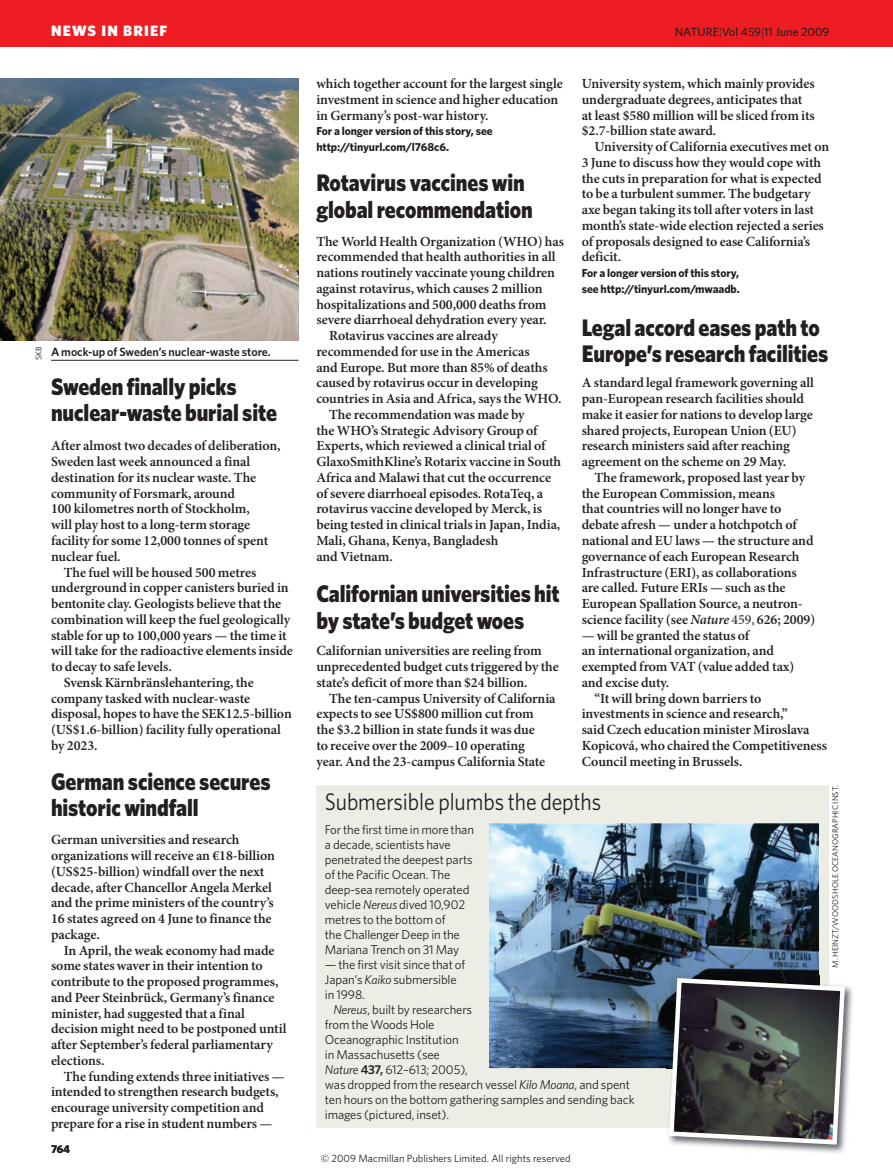
<style>
.page{position:relative;width:893px;height:1174px;background:#fff}
.page>*{position:absolute;margin:0;border:0;box-sizing:border-box;transform-origin:0 0}
.t1{font:900 24px/26.2px "Whitney";letter-spacing:-.005em;color:#231f20;scale:.9 1}
.t2{font:24px "Whitney";letter-spacing:-.005em;color:#231f20;scale:.9 1}
.t3{font:900 15px "Whitney";letter-spacing:.075em;color:#fff}
.t4{font:600 13.95px/15.8px "Minion Pro";letter-spacing:-.005em;color:#231f20}
.t5{font:12.75px/15px "Whitney";letter-spacing:-.01em;color:#231f20}
.t6{font:600 12px "Whitney";letter-spacing:-.005em;color:#231f20}
.t7{font:500 12px "Whitney";color:#231f20}
.t8{font:700 11.7px/15.8px "Whitney";letter-spacing:-.005em;color:#231f20}
.t9{font:700 11.25px "Whitney";color:#231f20}
.t10{font:10.5px "Whitney Book 2";color:#231f20}
.t11{font:8.25px "Whitney";color:#231f20}
.s1{font-weight:300}
.s2{font-style:italic}
.s3{font-weight:400}
.s4{font-weight:600}
</style>
<div class="page">
<div style="left:316px;top:785px;width:513px;height:342px;background:#eceee6"></div>
<img style="left:489px;top:823px;width:330px;height:245px">
<img style="left:0;top:79px;width:298px;height:261px">
<img style="left:729px;top:986px;width:124px;height:167px">
<svg style="left:667px;top:975px;width:180px;height:172px;background:#565857"></svg>
<hr style="left:51px;top:360px;width:247px;height:1px;background:#231f20">
<div style="left:0;top:0;width:893px;height:47px;background:#ee1d23"></div>
<p class="t3" style="left:51px;top:25px;width:118px">NEWS IN BRIEF</p>
<p class="t7" style="left:675px;top:28px;width:156px">NATURE<span class="s1">|</span>Vol 459<span class="s1">|</span>11 June 2009</p>
<p class="t11" style="left:36px;top:360px;width:15px;rotate:-90deg">SKB</p>
<p class="t6" style="left:51px;top:347px;width:221px">A mock-up of Sweden’s nuclear-waste store.</p>
<h1 class="t1" style="left:51px;top:375px;width:253px">Sweden finally picks nuclear-waste burial site</h1>
<p class="t4" style="left:51px;top:439px;width:231px">After almost two decades of deliberation,</p>
<p class="t4" style="left:51px;top:455px;width:201px">Sweden last week announced a final</p>
<p class="t4" style="left:51px;top:471px;width:207px">destination for its nuclear waste. The</p>
<p class="t4" style="left:51px;top:486px;width:186px">community of Forsmark, around</p>
<p class="t4" style="left:51px;top:502px;width:200px">100 kilometres north of Stockholm,</p>
<p class="t4" style="left:51px;top:518px;width:201px">will play host to a long-term storage</p>
<p class="t4" style="left:51px;top:534px;width:219px">facility for some 12,000 tonnes of spent</p>
<p class="t4" style="left:51px;top:549px;width:71px">nuclear fuel.</p>
<p class="t4" style="left:64px;top:565px;width:194px">The fuel will be housed 500 metres</p>
<p class="t4" style="left:51px;top:581px;width:239px">underground in copper canisters buried in</p>
<p class="t4" style="left:51px;top:597px;width:232px">bentonite clay. Geologists believe that the</p>
<p class="t4" style="left:51px;top:612px;width:241px">combination will keep the fuel geologically</p>
<p class="t4" style="left:51px;top:628px;width:237px">stable for up to 100,000 years — the time it</p>
<p class="t4" style="left:51px;top:644px;width:243px">will take for the radioactive elements inside</p>
<p class="t4" style="left:51px;top:660px;width:122px">to decay to safe levels.</p>
<p class="t4" style="left:64px;top:675px;width:191px">Svensk Kärnbränslehantering, the</p>
<p class="t4" style="left:51px;top:691px;width:201px">company tasked with nuclear-waste</p>
<p class="t4" style="left:51px;top:707px;width:242px">disposal, hopes to have the SEK12.5-billion</p>
<p class="t4" style="left:51px;top:723px;width:231px">(US$1.6-billion) facility fully operational</p>
<p class="t4" style="left:51px;top:738px;width:48px">by 2023.</p>
<h1 class="t1" style="left:51px;top:770px;width:245px">German science secures historic windfall</h1>
<p class="t4" style="left:51px;top:833px;width:225px">German universities and research organizations will receive an €18-billion (US$25-billion) windfall over the next decade, after Chancellor Angela Merkel and the prime ministers of the country’s 16 states agreed on 4 June to finance the package.</p>
<p class="t4" style="left:51px;top:943px;width:237px;text-indent:13px">In April, the weak economy had made some states waver in their intention to contribute to the proposed programmes, and Peer Steinbrück, Germany’s finance minister, had suggested that a final decision might need to be postponed until after September’s federal parliamentary elections.</p>
<p class="t4" style="left:51px;top:1069px;width:235px;text-indent:13px">The funding extends three initiatives — intended to strengthen research budgets, encourage university competition and prepare for a rise in student numbers —</p>
<p class="t9" style="left:51px;top:1144px;width:21px">764</p>
<p class="t4" style="left:316px;top:77px;width:248px">which together account for the largest single investment in science and higher education in Germany’s post-war history.</p>
<p class="t8" style="left:316px;top:124px;width:178px">For a longer version of this story, see http://tinyurl.com/l768c6.</p>
<h1 class="t1" style="left:316px;top:171px;width:242px">Rotavirus vaccines win global recommendation</h1>
<p class="t4" style="left:316px;top:234px;width:249px">The World Health Organization (WHO) has</p>
<p class="t4" style="left:316px;top:250px;width:241px">recommended that health authorities in all</p>
<p class="t4" style="left:316px;top:266px;width:240px">nations routinely vaccinate young children</p>
<p class="t4" style="left:316px;top:282px;width:228px">against rotavirus, which causes 2 million</p>
<p class="t4" style="left:316px;top:297px;width:232px">hospitalizations and 500,000 deaths from</p>
<p class="t4" style="left:316px;top:313px;width:232px">severe diarrhoeal dehydration every year.</p>
<p class="t4" style="left:329px;top:329px;width:170px">Rotavirus vaccines are already</p>
<p class="t4" style="left:316px;top:345px;width:215px">recommended for use in the Americas</p>
<p class="t4" style="left:316px;top:360px;width:233px">and Europe. But more than 85% of deaths</p>
<p class="t4" style="left:316px;top:376px;width:223px">caused by rotavirus occur in developing</p>
<p class="t4" style="left:316px;top:392px;width:247px">countries in Asia and Africa, says the WHO.</p>
<p class="t4" style="left:329px;top:408px;width:197px">The recommendation was made by</p>
<p class="t4" style="left:316px;top:423px;width:223px">the WHO’s Strategic Advisory Group of</p>
<p class="t4" style="left:316px;top:439px;width:231px">Experts, which reviewed a clinical trial of</p>
<p class="t4" style="left:316px;top:455px;width:246px">GlaxoSmithKline’s Rotarix vaccine in South</p>
<p class="t4" style="left:316px;top:471px;width:236px">Africa and Malawi that cut the occurrence</p>
<p class="t4" style="left:316px;top:486px;width:228px">of severe diarrhoeal episodes. RotaTeq, a</p>
<p class="t4" style="left:316px;top:502px;width:227px">rotavirus vaccine developed by Merck, is</p>
<p class="t4" style="left:316px;top:518px;width:246px">being tested in clinical trials in Japan, India,</p>
<p class="t4" style="left:316px;top:534px;width:183px">Mali, Ghana, Kenya, Bangladesh</p>
<p class="t4" style="left:316px;top:549px;width:78px">and Vietnam.</p>
<h1 class="t1" style="left:316px;top:582px;width:272px">Californian universities hit by state’s budget woes</h1>
<p class="t4" style="left:316px;top:644px;width:244px">Californian universities are reeling from unprecedented budget cuts triggered by the state’s deficit of more than $24 billion.</p>
<p class="t4" style="left:316px;top:691px;width:241px;text-indent:13px">The ten-campus University of California expects to see US$800 million cut from<br>the $3.2 billion in state funds it was due<br>to receive over the 2009–10 operating<br>year. And the 23-campus California State</p>
<p class="t4" style="left:582px;top:77px;width:235px">University system, which mainly provides undergraduate degrees, anticipates that at least $580 million will be sliced from its $2.7-billion state award.</p>
<p class="t4" style="left:582px;top:140px;width:249px;text-indent:13px">University of California executives met on 3 June to discuss how they would cope with the cuts in preparation for what is expected to be a turbulent summer. The budgetary axe began taking its toll after voters in last month’s state-wide election rejected a series of proposals designed to ease California’s deficit.</p>
<p class="t8" style="left:582px;top:266px;width:160px">For a longer version of this story, see http://tinyurl.com/mwaadb.</p>
<h1 class="t1" style="left:582px;top:316px;width:275px">Legal accord eases path to<br>Europe’s research facilities</h1>
<p class="t4" style="left:582px;top:376px;width:234px">A standard legal framework governing all pan-European research facilities should make it easier for nations to develop large shared projects, European Union (EU) research ministers said after reaching agreement on the scheme on 29 May.</p>
<p class="t4" style="left:582px;top:471px;width:235px;text-indent:13px">The framework, proposed last year by the European Commission, means<br>that countries will no longer have to debate afresh — under a hotchpotch of national and EU laws — the structure and governance of each European Research Infrastructure (ERI), as collaborations are called. Future ERIs — such as the European Spallation Source, a neutron&shy;science facility (see <span class="s2">Nature</span> <span class="s3">459,</span> 626; 2009)</p>
<p class="t4" style="left:582px;top:628px;width:169px">— will be granted the status of</p>
<p class="t4" style="left:582px;top:644px;width:194px">an international organization, and</p>
<p class="t4" style="left:582px;top:660px;width:214px">exempted from VAT (value added tax)</p>
<p class="t4" style="left:582px;top:675px;width:89px">and excise duty.</p>
<p class="t4" style="left:594px;top:691px;width:168px">“It will bring down barriers to</p>
<p class="t4" style="left:582px;top:707px;width:207px">investments in science and research,”</p>
<p class="t4" style="left:582px;top:723px;width:229px">said Czech education minister Miroslava</p>
<p class="t4" style="left:582px;top:738px;width:247px">Kopicová, who chaired the Competitiveness</p>
<p class="t4" style="left:582px;top:754px;width:162px">Council meeting in Brussels.</p>
<h1 class="t2" style="left:325px;top:793px;width:309px">Submersible plumbs the depths</h1>
<p class="t5" style="left:325px;top:823px;width:151px">For the first time in more than a decade, scientists have penetrated the deepest parts of the Pacific Ocean. The deep-sea remotely operated vehicle <span class="s2">Nereus</span> dived 10,902 metres to the bottom of<br>the Challenger Deep in the<br>Mariana Trench on 31 May</p>
<p class="t5" style="left:325px;top:958px;width:142px">— the first visit since that of<br>Japan’s <span class="s2">Kaiko</span> submersible in 1998.</p>
<p class="t5" style="left:325px;top:1003px;width:311px;text-indent:9px"><span class="s2">Nereus</span>, built by researchers<br>from the Woods Hole<br>Oceanographic Institution<br>in Massachusetts (see<br><span class="s2">Nature</span> <span class="s4">437,</span> 612–613; 2005),<br>was dropped from the research vessel <span class="s2">Kilo Moana</span>, and spent ten hours on the bottom gathering samples and sending back images (pictured, inset).</p>
<p class="t10" style="left:321px;top:1152px;width:251px">© 2009 Macmillan Publishers Limited. All rights reserved</p>
<p class="t11" style="left:832px;top:967px;width:183px;rotate:-90deg">M. HEINZT/WOODS HOLE OCEANOGRAPHIC INST.</p>
</div>
